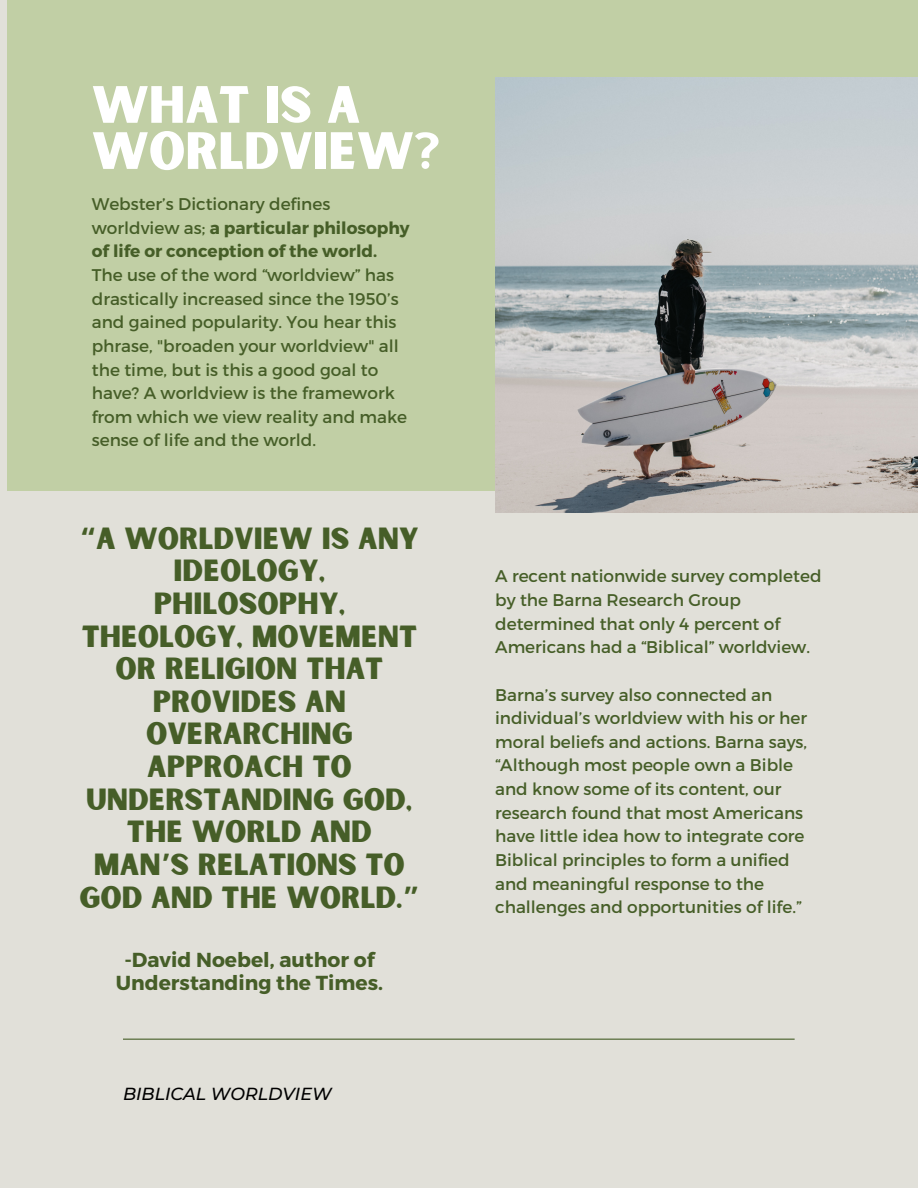
<style>
.page{position:relative;width:918px;height:1188px;background:#e1e0d9}
.page>*{position:absolute;margin:0;border:0;box-sizing:border-box;transform-origin:0 0}
.t1{font:50.1px/46.2px "Sunborn Sans One";color:#fff}
.t2{font:29.25px/32.7px "Sunborn Sans One";color:#465e28;text-align:center}
.t3{font:700 20.25px/22.5px "Montserrat";color:#465e28;text-align:center}
.t4{font:italic 500 17.4px "Montserrat";color:#000}
.t5{font:16.95px/23.7px "Montserrat";color:#465e28}
.t6{font:700 16.95px/23.7px "Montserrat";color:#465e28}
.s1{font-weight:400}
.s2{font-family:"Noto Sans Gurmukhi";font-weight:700}
</style>
<div class="page">
<div style="left:7px;top:0;width:911px;height:490px;background:#c1cfa5"></div>
<img style="left:495px;top:78px;width:423px;height:434px">
<hr style="left:123px;top:1039px;width:672px;height:1px;background:#465e28">
<p class="t1" style="left:92px;top:85px;width:349px">WHAT IS A<br>WORLDVIEW?</p>
<p class="t6" style="left:92px;top:191px;width:320px"><span class="s1">Webster’s Dictionary defines worldview as;</span> a particular philosophy of life or conception of the world.</p>
<p class="t5" style="left:92px;top:262px;width:317px">The use of the word “worldview” has drastically increased since the 1950’s and gained popularity. You hear this phrase, "broaden your worldview" all the time, but is this a good goal to have? A worldview is the framework from which we view reality and make sense of life and the world.</p>
<p class="t2" style="left:80px;top:524px;width:341px"><span class="s2">“</span>A WORLDVIEW IS ANY<br>IDEOLOGY,<br>PHILOSOPHY,<br>THEOLOGY, MOVEMENT<br>OR RELIGION THAT<br>PROVIDES AN<br>OVERARCHING<br>APPROACH TO<br>UNDERSTANDING GOD,<br>THE WORLD AND<br>MAN<span class="s2">’</span>S RELATIONS TO<br>GOD AND THE WORLD.<span class="s2">”</span></p>
<p class="t3" style="left:116px;top:948px;width:269px">-David Noebel, author of<br>Understanding the Times.</p>
<p class="t4" style="left:123px;top:1083px;width:210px">BIBLICAL WORLDVIEW</p>
<p class="t5" style="left:495px;top:564px;width:328px">A recent nationwide survey completed by the Barna Research Group determined that only 4 percent of Americans had a “Biblical” worldview.</p>
<p class="t5" style="left:495px;top:682px;width:314px">Barna’s survey also connected an individual’s worldview with his or her moral beliefs and actions. Barna says, “Although most people own a Bible and know some of its content, our research found that most Americans have little idea how to integrate core Biblical principles to form a unified and meaningful response to the challenges and opportunities of life.”</p>
</div>
